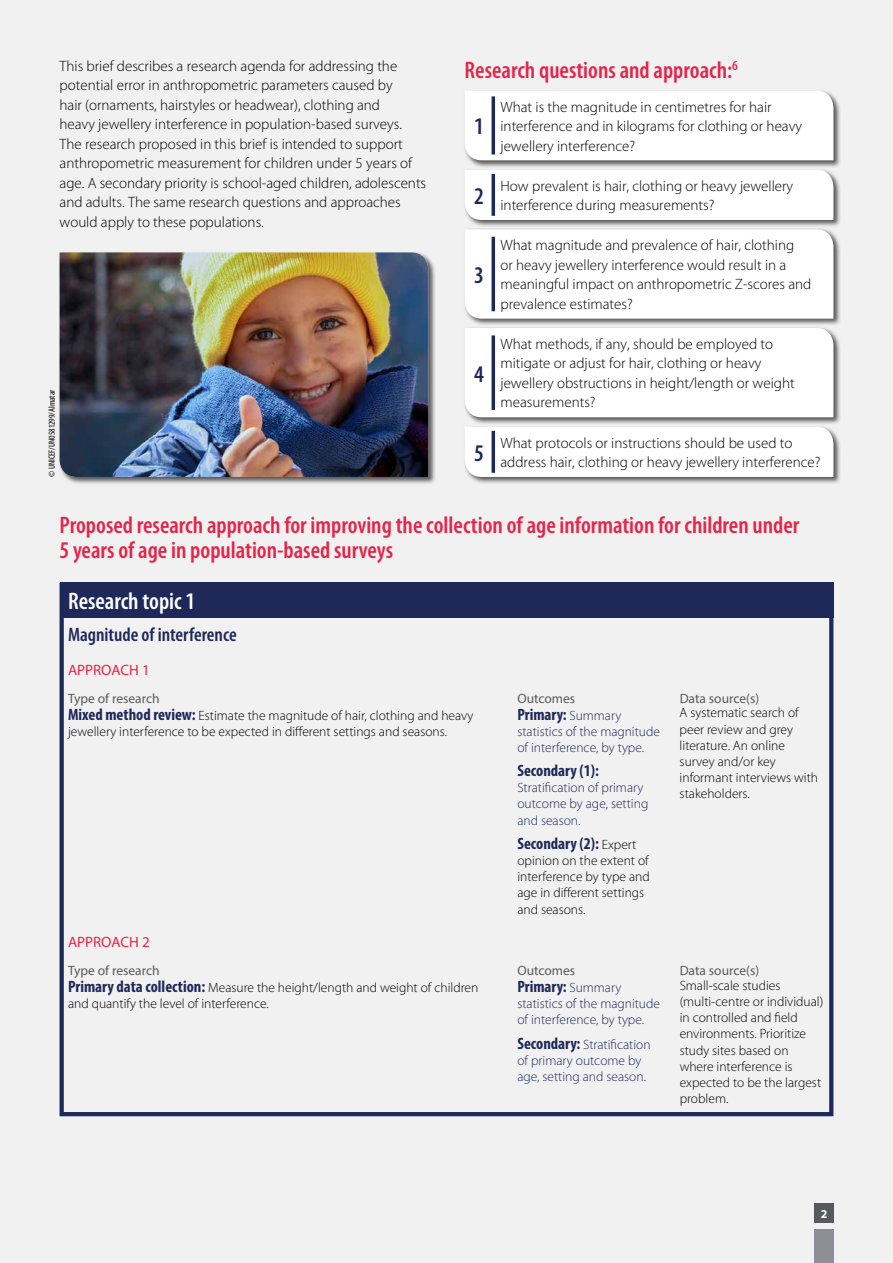
<style>
.page{position:relative;width:893px;height:1263px;background:#f2f1f1}
.page>*{position:absolute;margin:0;border:0;box-sizing:border-box;transform-origin:0 0}
.t1{font:600 condensed 24px/25.5px "Myriad Pro";color:#e3254a}
.t2{font:600 condensed 24px "Myriad Pro";color:#fff}
.t3{font:600 condensed 24px "Myriad Pro";color:#1e2859}
.t4{font:600 condensed 19.5px "Myriad Pro";color:#1e2859}
.t5{font:700 condensed 16.5px "Myriad Pro";color:#1e2859}
.t6{font:300 15px/19.5px "Myriad Pro";color:#000}
.t7{font:15px "Myriad Pro";color:#e3254a}
.t8{font:600 condensed 13.95px "Myriad Pro";color:#e3254a}
.t9{font:300 13.5px/16.2px "Myriad Pro";color:#000}
.t10{font:300 13.5px/16.2px "Myriad Pro";color:#1e2859}
.t11{font:13.5px "Myriad Pro";color:#58595b}
.t12{font:700 12px "Myriad Pro";color:#fff}
.t13{font:condensed 9px "Myriad Pro";color:#000}
.s1{font-weight:700;font-stretch:condensed;font-size:16.5px;color:#1e2859}
.s2{font-weight:300;font-stretch:normal;font-size:13.5px}
.s3{font-weight:300;font-stretch:normal;font-size:13.5px;color:#000}
.s4{font-weight:700;font-stretch:condensed;font-size:16.5px}
</style>
<div class="page">
<div style="left:815px;top:1203px;width:19px;height:19px;background:#565a5f"></div>
<div style="left:815px;top:1229px;width:19px;height:34px;background:#8e8f94"></div>
<div style="left:463px;top:89px;width:378px;height:79px;background:#000;opacity:.64"></div>
<div style="left:465px;top:91px;width:368px;height:69px;background:#fff"></div>
<div style="left:463px;top:228px;width:378px;height:98px;background:#000;opacity:.64"></div>
<div style="left:465px;top:229px;width:368px;height:90px;background:#fff"></div>
<div style="left:463px;top:326px;width:378px;height:99px;background:#000;opacity:.64"></div>
<div style="left:465px;top:328px;width:368px;height:89px;background:#fff"></div>
<div style="left:463px;top:425px;width:378px;height:59px;background:#000;opacity:.64"></div>
<div style="left:465px;top:427px;width:368px;height:50px;background:#fff"></div>
<div style="left:463px;top:168px;width:378px;height:59px;background:#000;opacity:.64"></div>
<div style="left:465px;top:170px;width:368px;height:50px;background:#fff"></div>
<hr style="left:492px;top:96px;width:3px;height:59px;background:#1e2859">
<hr style="left:492px;top:237px;width:3px;height:74px;background:#1e2859">
<hr style="left:492px;top:335px;width:3px;height:75px;background:#1e2859">
<hr style="left:492px;top:431px;width:3px;height:42px;background:#1e2859">
<hr style="left:492px;top:174px;width:3px;height:42px;background:#1e2859">
<div style="left:58px;top:251px;width:378px;height:234px;background:#000;opacity:.64"></div>
<img style="left:60px;top:252px;width:368px;height:225px">
<div style="left:60px;top:583px;width:773px;height:35px;background:#1e2859"></div>
<div style="left:60px;top:583px;width:773px;height:533px;border:4px solid #1e2859"></div>
<p class="t6" style="left:60px;top:57px;width:339px">This brief describes a research agenda for addressing the</p>
<p class="t8" style="left:732px;top:60px;width:7px">6</p>
<p class="t6" style="left:60px;top:77px;width:368px">potential error in anthropometric parameters caused by<br>hair (ornaments, hairstyles or headwear), clothing and<br>heavy jewellery interference in population-based surveys.<br>The research proposed in this brief is intended to support anthropometric measurement for children under 5 years of age. A secondary priority is school-aged children, adolescents and adults. The same research questions and approaches would apply to these populations.</p>
<h1 class="t1" style="left:465px;top:59px;width:269px">Research questions and approach:</h1>
<p class="t6" style="left:500px;top:98px;width:303px">What is the magnitude in centimetres for hair interference and in kilograms for clothing or heavy jewellery interference?</p>
<h1 class="t3" style="left:474px;top:118px;width:11px">1</h1>
<p class="t6" style="left:500px;top:177px;width:294px">How prevalent is hair, clothing or heavy jewellery interference during measurements?</p>
<h1 class="t3" style="left:474px;top:187px;width:11px">2</h1>
<p class="t13" style="left:46px;top:477px;width:89px;rotate:-90deg">© UNICEF/UN0581299/Almatar</p>
<h1 class="t3" style="left:474px;top:266px;width:11px">3</h1>
<h1 class="t3" style="left:474px;top:365px;width:11px">4</h1>
<h1 class="t3" style="left:474px;top:444px;width:11px">5</h1>
<p class="t6" style="left:500px;top:237px;width:312px">What magnitude and prevalence of hair, clothing<br>or heavy jewellery interference would result in a meaningful impact on anthropometric Z-scores and prevalence estimates?</p>
<p class="t6" style="left:500px;top:335px;width:296px">What methods, if any, should be employed to mitigate or adjust for hair, clothing or heavy jewellery obstructions in height/length or weight measurements?</p>
<p class="t6" style="left:500px;top:434px;width:321px">What protocols or instructions should be used to address hair, clothing or heavy jewellery interference?</p>
<h1 class="t1" style="left:60px;top:514px;width:741px">Proposed research approach for improving the collection of age information for children under<br>5 years of age in population-based surveys</h1>
<h1 class="t2" style="left:68px;top:593px;width:129px">Research topic 1</h1>
<h2 class="t4" style="left:68px;top:627px;width:170px">Magnitude of interference</h2>
<p class="t7" style="left:68px;top:664px;width:83px">APPROACH 1</p>
<p class="t11" style="left:68px;top:693px;width:93px">Type of research</p>
<p class="t11" style="left:517px;top:693px;width:59px">Outcomes</p>
<p class="t11" style="left:680px;top:693px;width:81px">Data source(s)</p>
<p class="t9" style="left:68px;top:708px;width:407px"><span class="s1">Mixed method review:</span> Estimate the magnitude of hair, clothing and heavy jewellery interference to be expected in different settings and seasons.</p>
<p class="t5" style="left:517px;top:708px;width:106px">Primary: <span class="s2">Summary</span></p>
<p class="t9" style="left:680px;top:706px;width:140px">A systematic search of peer review and grey literature. An online survey and/or key informant interviews with stakeholders.</p>
<p class="t10" style="left:517px;top:724px;width:144px">statistics of the magnitude of interference, by type.</p>
<p class="t5" style="left:517px;top:764px;width:83px">Secondary (1):</p>
<p class="t10" style="left:517px;top:781px;width:133px">Stratification of primary outcome by age, setting and season.</p>
<p class="t5" style="left:517px;top:837px;width:121px">Secondary (2): <span class="s3">Expert</span></p>
<p class="t9" style="left:517px;top:853px;width:134px">opinion on the extent of interference by type and age in different settings and seasons.</p>
<p class="t7" style="left:68px;top:936px;width:83px">APPROACH 2</p>
<p class="t11" style="left:68px;top:966px;width:93px">Type of research</p>
<p class="t11" style="left:517px;top:966px;width:59px">Outcomes</p>
<p class="t11" style="left:680px;top:966px;width:81px">Data source(s)</p>
<p class="t9" style="left:68px;top:980px;width:412px"><span class="s1">Primary data collection:</span> Measure the height/length and weight of children and quantify the level of interference.</p>
<p class="t5" style="left:517px;top:980px;width:106px">Primary: <span class="s2">Summary</span></p>
<p class="t9" style="left:680px;top:978px;width:145px">Small-scale studies (multi-centre or individual) in controlled and field environments. Prioritize study sites based on where interference is expected to be the largest problem.</p>
<p class="t10" style="left:517px;top:997px;width:144px">statistics of the magnitude of interference, by type.</p>
<p class="t10" style="left:517px;top:1037px;width:135px"><span class="s4">Secondary:</span> Stratification of primary outcome by age, setting and season.</p>
<p class="t12" style="left:821px;top:1206px;width:8px">2</p>
</div>
